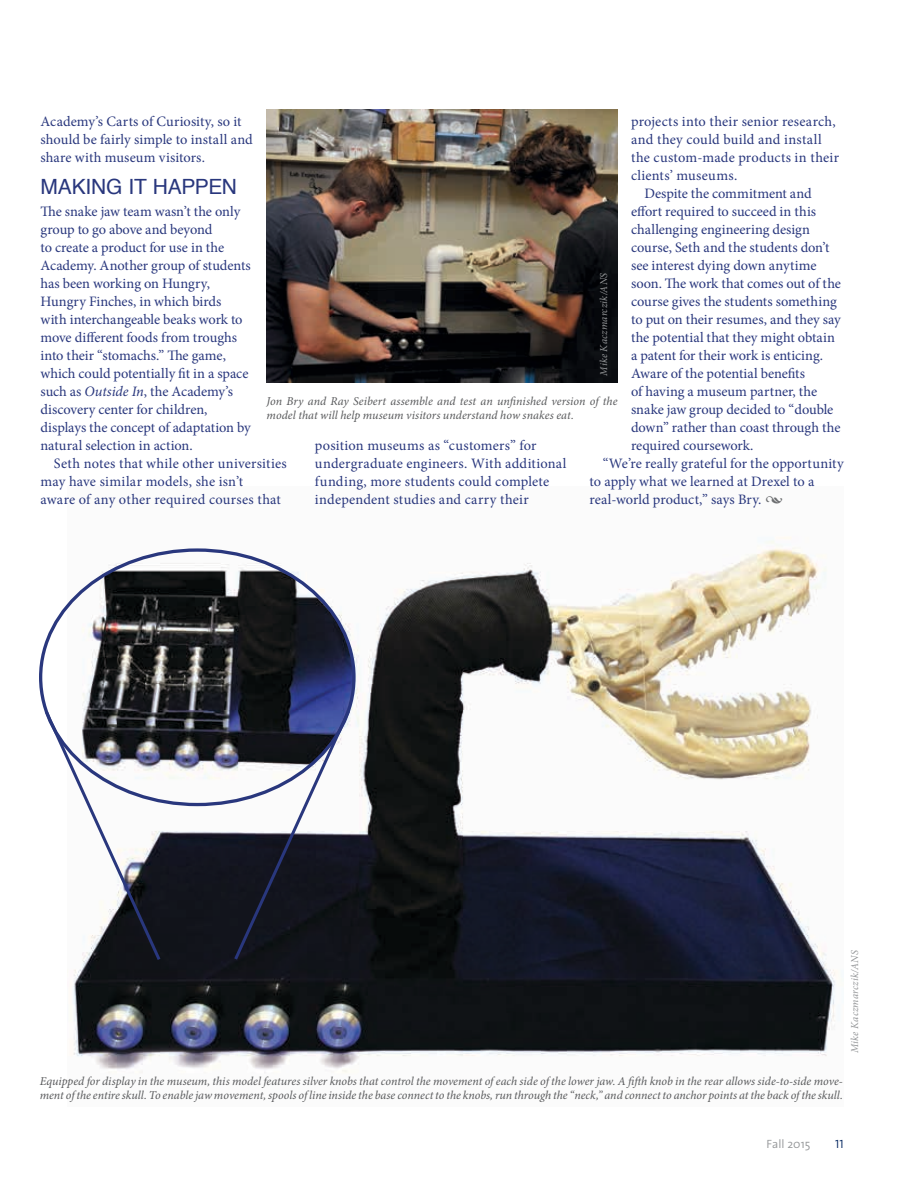
<style>
.page{position:relative;width:918px;height:1188px;background:#fff}
.page>*{position:absolute;margin:0;border:0;box-sizing:border-box;transform-origin:0 0}
.t1{font:21px "Helvetica";letter-spacing:-.01em;color:#29377d}
.t2{font:14.4px/18px "Minion Pro";color:#29377d}
.t3{font:italic 12px/14.4px "Minion Pro";letter-spacing:-.005em;color:#58595b}
.t4{font:300 12px "The Sans";color:#949698}
.t5{font:12px "The Sans Semi Light Caps";color:#00245e}
.t6{font:italic 10.5px "Minion Pro";letter-spacing:.02em;color:#949698}
.s1{font-style:italic}
.s2{font-style:italic;font-size:16.5px;color:#6d6f71}
</style>
<div class="page">
<img style="left:68px;top:537px;width:770px;height:536px">
<svg style="left:232px;top:707px;width:120px;height:256px"></svg>
<svg style="left:43px;top:708px;width:120px;height:255px"></svg>
<img style="left:267px;top:110px;width:351px;height:273px">
<p class="t2" style="left:40px;top:112px;width:214px">Academy’s Carts of Curiosity, so it should be fairly simple to install and share with museum visitors.</p>
<h1 class="t1" style="left:40px;top:170px;width:198px">MAKING IT HAPPEN</h1>
<p class="t2" style="left:40px;top:202px;width:212px">The snake jaw team wasn’t the only group to go above and beyond<br>to create a product for use in the<br>Academy. Another group of students has been working on Hungry,<br>Hungry Finches, in which birds with interchangeable beaks work to move different foods from troughs into their “stomachs.” The game, which could potentially fit in a space such as <span class="s1">Outside In</span>, the Academy’s discovery center for children, displays the concept of adaptation by natural selection in action.</p>
<p class="t2" style="left:40px;top:454px;width:248px;text-indent:13px">Seth notes that while other universities may have similar models, she isn’t<br>aware of any other required courses that</p>
<p class="t2" style="left:631px;top:112px;width:206px">projects into their senior research,</p>
<p class="t2" style="left:631px;top:130px;width:192px">and they could build and install</p>
<p class="t2" style="left:631px;top:148px;width:209px">the custom-made products in their</p>
<p class="t2" style="left:631px;top:166px;width:108px">clients’ museums.</p>
<p class="t2" style="left:645px;top:184px;width:169px">Despite the commitment and</p>
<p class="t2" style="left:631px;top:202px;width:187px">effort required to succeed in this</p>
<p class="t2" style="left:631px;top:220px;width:180px">challenging engineering design</p>
<p class="t2" style="left:631px;top:238px;width:200px">course, Seth and the students don’t</p>
<p class="t2" style="left:631px;top:256px;width:187px">see interest dying down anytime</p>
<p class="t2" style="left:631px;top:274px;width:211px">soon. The work that comes out of the</p>
<p class="t2" style="left:631px;top:292px;width:207px">course gives the students something</p>
<p class="t2" style="left:631px;top:310px;width:211px">to put on their resumes, and they say</p>
<p class="t2" style="left:631px;top:328px;width:205px">the potential that they might obtain</p>
<p class="t2" style="left:631px;top:346px;width:193px">a patent for their work is enticing.</p>
<p class="t2" style="left:631px;top:364px;width:175px">Aware of the potential benefits</p>
<p class="t2" style="left:631px;top:382px;width:188px">of having a museum partner, the</p>
<p class="t2" style="left:631px;top:400px;width:204px">snake jaw group decided to “double</p>
<p class="t2" style="left:631px;top:418px;width:211px">down” rather than coast through the</p>
<p class="t2" style="left:631px;top:436px;width:124px">required coursework.</p>
<p class="t2" style="left:603px;top:454px;width:243px">“We’re really grateful for the opportunity</p>
<p class="t2" style="left:590px;top:472px;width:227px">to apply what we learned at Drexel to a</p>
<p class="t2" style="left:590px;top:490px;width:195px">real-world product,” says Bry. <span class="s2">•</span></p>
<p class="t6" style="left:597px;top:376px;width:104px;rotate:-90deg">Mike Kaczmarczik/ANS</p>
<p class="t3" style="left:267px;top:394px;width:352px">Jon Bry and Ray Seibert assemble and test an unfinished version of the model that will help museum visitors understand how snakes eat.</p>
<p class="t2" style="left:315px;top:436px;width:253px">position museums as “customers” for undergraduate engineers. With additional funding, more students could complete independent studies and carry their</p>
<p class="t6" style="left:848px;top:1053px;width:104px;rotate:-90deg">Mike Kaczmarczik/ANS</p>
<p class="t3" style="left:40px;top:1073px;width:805px">Equipped for display in the museum, this model features silver knobs that control the movement ofeach side ofthe lower jaw. A fifth knob in the rear allows side-to-side move&shy;ment ofthe entire skull. To enable jaw movement, spools ofline inside the base connect to the knobs, run through the “neck,” and connect to anchor points at the back ofthe skull.</p>
<p class="t4" style="left:767px;top:1134px;width:45px">Fall 2015</p>
<p class="t5" style="left:835px;top:1134px;width:10px">11</p>
</div>
